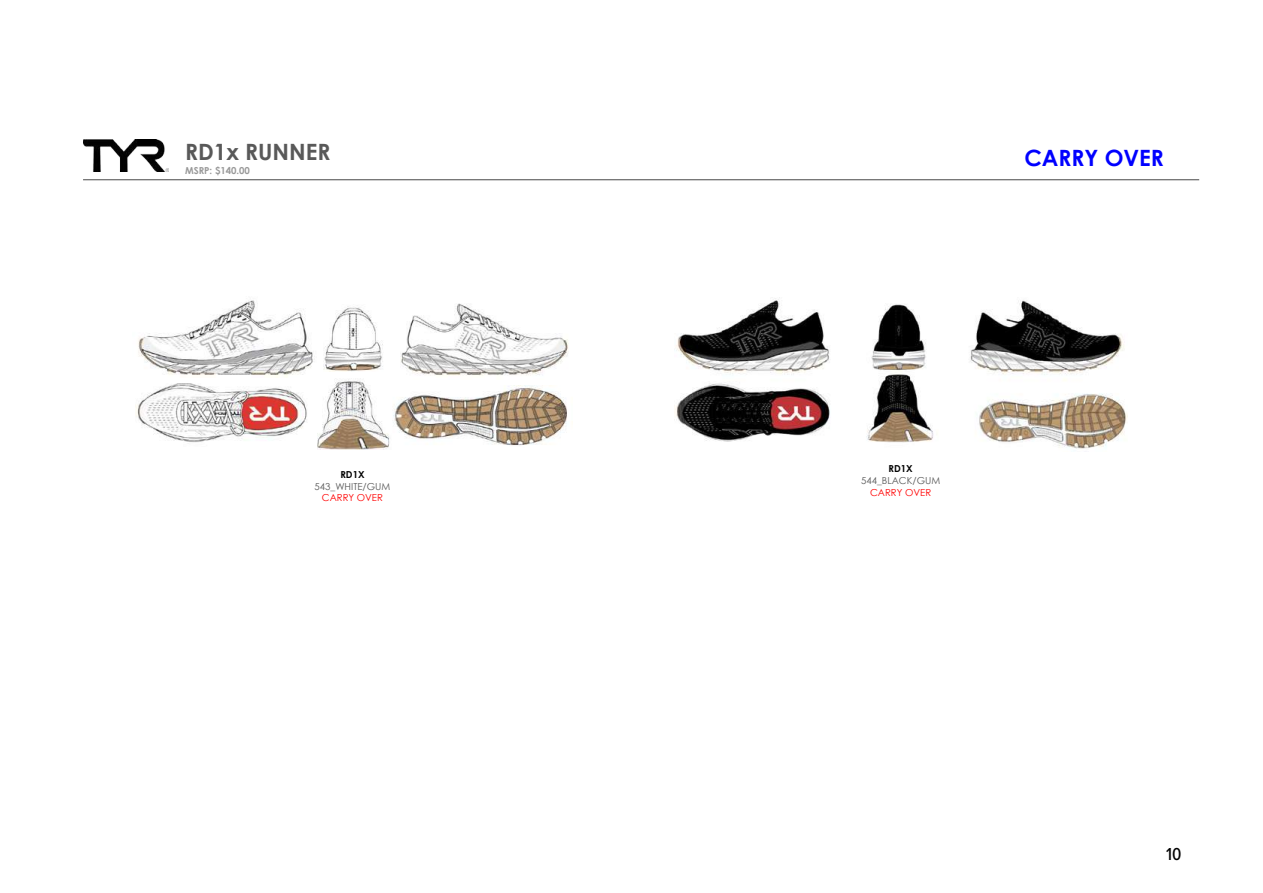
<style>
.page{position:relative;width:1263px;height:893px;background:#fff}
.page>*{position:absolute;margin:0;border:0;box-sizing:border-box;transform-origin:0 0}
.t1{font:700 22.5px "Century Gothic";color:#595959}
.t2{font:700 22.5px "Century Gothic";color:#00f}
.t3{font:500 18px "Proxima Nova Cond";color:#000}
.t4{font:9.6px "Century Gothic";color:#595959}
.t5{font:9.6px "Century Gothic";color:#f00}
.t6{font:700 9.6px "Century Gothic";color:#999}
.t7{font:700 9.6px "Century Gothic";color:#000}
</style>
<div class="page">
<hr style="left:83px;top:179px;width:1116px;height:1px;background:#666">
<img style="left:83px;top:140px;width:85px;height:32px">
<img style="left:138px;top:300px;width:177px;height:77px">
<img style="left:136px;top:383px;width:171px;height:60px">
<img style="left:324px;top:306px;width:59px;height:66px">
<img style="left:400px;top:303px;width:169px;height:73px">
<img style="left:393px;top:385px;width:174px;height:61px">
<img style="left:317px;top:378px;width:73px;height:71px">
<img style="left:674px;top:297px;width:453px;height:152px">
<h1 class="t1" style="left:185px;top:135px;width:147px">RD1x RUNNER</h1>
<p class="t6" style="left:185px;top:163px;width:67px">MSRP: $140.00</p>
<p class="t7" style="left:340px;top:467px;width:26px">RD1X</p>
<p class="t4" style="left:315px;top:480px;width:77px">543_WHITE/GUM</p>
<p class="t5" style="left:322px;top:491px;width:63px">CARRY OVER</p>
<h1 class="t2" style="left:1024px;top:141px;width:141px">CARRY OVER</h1>
<p class="t7" style="left:888px;top:462px;width:26px">RD1X</p>
<p class="t4" style="left:861px;top:474px;width:81px">544_BLACK/GUM</p>
<p class="t5" style="left:870px;top:485px;width:63px">CARRY OVER</p>
<h2 class="t3" style="left:1166px;top:841px;width:17px">10</h2>
</div>
